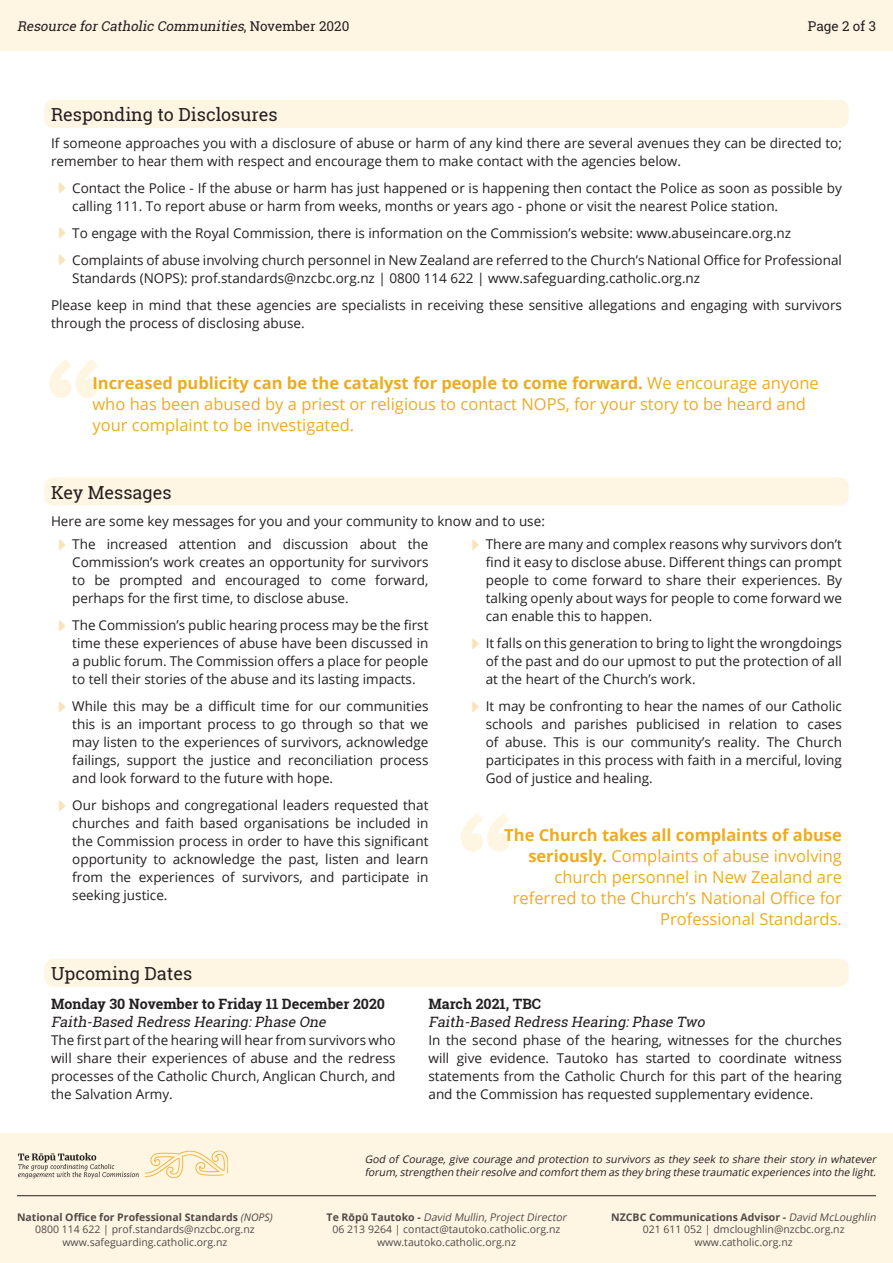
<style>
.page{position:relative;width:893px;height:1263px;background:#fff}
.page>*{position:absolute;margin:0;border:0;box-sizing:border-box;transform-origin:0 0}
.Body_-_2_column{font:700 108.75px "Bookman Old Style";color:#fff5e3}
.Heading_highlighted{font:18px "Roboto Slab";color:#231f20}
.t1{font:16.5px/21px "Open Sans";color:#edac20}
.Subheading_-_1_colum{font:italic 14.25px "Roboto Slab";color:#231f20}
.Subheading_-_1_colum-2{font:700 14.25px "Roboto Slab";color:#231f20}
.Subheading_-_1_colum-3{font:13.5px/18px "Open Sans";color:#231f20;text-align:justify}
.Body_-_1_column{font:13.5px/18px "Open Sans";color:#231f20}
.t2{font:italic 13.5px "Roboto Slab";color:#231f20}
.t3{font:13.5px "Roboto Slab";color:#231f20}
.t4{font:10.5px/12.6px "Open Sans";color:#231f20;text-align:center}
.Body_-_1_column-2{font:italic 10.5px/12.6px "Open Sans";color:#231f20}
.s1{font-style:normal}
.s2{font-weight:700}
.s3{font-style:italic}
</style>
<div class="page">
<div style="left:0;top:0;width:893px;height:51px;background:#fff5e3"></div>
<div style="left:0;top:1133px;width:893px;height:130px;background:#fff5e3"></div>
<img style="left:17px;top:1150px;width:211px;height:29px">
<hr style="left:17px;top:1195px;width:859px;height:1px;background:#231f20">
<div style="left:44px;top:100px;width:805px;height:28px;background:#fff5e3;border-radius:9px"></div>
<div style="left:44px;top:477px;width:805px;height:29px;background:#fff5e3;border-radius:9px"></div>
<div style="left:44px;top:958px;width:805px;height:29px;background:#fff5e3;border-radius:9px"></div>
<p class="t2" style="left:17px;top:17px;width:334px">Resource forCatholic Communities<span class="s1">, N o v e m b e r 2 0 2 0</span></p>
<p class="t3" style="left:808px;top:17px;width:70px">Page 2 of 3</p>
<p class="Heading_highlighted" style="left:51px;top:102px;width:228px">Responding to Disclosures</p>
<p class="Body_-_1_column" style="left:51px;top:134px;width:792px">If someone approaches you with a disclosure of abuse or harm of any kind there are several avenues they can be directed to; remember to hear them with respect and encourage them to make contact with the agencies below.</p>
<p class="Subheading_-_1_colum-3" style="left:72px;top:179px;width:771px">Contact the Police - If the abuse or harm has just happened or is happening then contact the Police as soon as possible by calling 111. To report abuse or harm from weeks, months or years ago - phone or visit the nearest Police station.</p>
<p class="Subheading_-_1_colum-3" style="left:72px;top:224px;width:720px">To engage with the Royal Commission, there is information on the Commission’s website: www.abuseincare.org.nz</p>
<p class="Subheading_-_1_colum-3" style="left:72px;top:251px;width:771px">Complaints of abuse involving church personnel in New Zealand are referred to the Church’s National Office for Professional<br>Standards (NOPS): prof.standards@nzcbc.org.nz | 0800 114 622 | www.safeguarding.catholic.org.nz</p>
<p class="Body_-_1_column" style="left:51px;top:296px;width:792px">Please keep in mind that these agencies are specialists in receiving these sensitive allegations and engaging with survivors through the process of disclosing abuse.</p>
<p class="Body_-_2_column" style="left:45px;top:321px;width:60px">“</p>
<p class="t1" style="left:92px;top:372px;width:728px"><span class="s2">Increased publicity can be the catalyst for people to come forward.</span> We encourage anyone who has been abused by a priest or religious to contact NOPS, for your story to be heard and your complaint to be investigated.</p>
<p class="Heading_highlighted" style="left:51px;top:480px;width:122px">Key Messages</p>
<p class="Body_-_1_column" style="left:51px;top:511px;width:495px">Here are some key messages for you and your community to know and to use:</p>
<p class="Subheading_-_1_colum-3" style="left:72px;top:535px;width:358px">The increased attention and discussion about the Commission’s work creates an opportunity for survivors to be prompted and encouraged to come forward, perhaps for the first time, to disclose abuse.</p>
<p class="Subheading_-_1_colum-3" style="left:72px;top:616px;width:358px">The Commission’s public hearing process may be the first time these experiences of abuse have been discussed in a public forum. The Commission offers a place for people to tell their stories of the abuse and its lasting impacts.</p>
<p class="Subheading_-_1_colum-3" style="left:72px;top:697px;width:358px">While this may be a difficult time for our communities this is an important process to go through so that we may listen to the experiences of survivors, acknowledge failings, support the justice and reconciliation process and look forward to the future with hope.</p>
<p class="Subheading_-_1_colum-3" style="left:72px;top:796px;width:358px">Our bishops and congregational leaders requested that churches and faith based organisations be included in the Commission process in order to have this significant opportunity to acknowledge the past, listen and learn from the experiences of survivors, and participate in seeking justice.</p>
<p class="Subheading_-_1_colum-3" style="left:486px;top:535px;width:358px">There are many and complex reasons why survivors don’t find it easy to disclose abuse. Different things can prompt people to come forward to share their experiences. By talking openly about ways for people to come forward we can enable this to happen.</p>
<p class="Subheading_-_1_colum-3" style="left:486px;top:634px;width:358px">It falls on this generation to bring to light the wrongdoings of the past and do our upmost to put the protection of all at the heart of the Church’s work.</p>
<p class="Subheading_-_1_colum-3" style="left:486px;top:697px;width:358px">It may be confronting to hear the names of our Catholic schools and parishes publicised in relation to cases of abuse. This is our community’s reality. The Church participates in this process with faith in a merciful, loving God of justice and healing.</p>
<p class="Body_-_2_column" style="left:457px;top:775px;width:60px">“</p>
<p class="t1" style="left:504px;top:824px;width:339px;text-align:right"><span class="s2">The Church takes all complaints of abuse seriously.</span> Complaints of abuse involving church personnel in New Zealand are referred to the Church’s National Office for Professional Standards.</p>
<p class="Heading_highlighted" style="left:51px;top:961px;width:143px">Upcoming Dates</p>
<p class="Subheading_-_1_colum-2" style="left:51px;top:994px;width:335px">Monday 30 November to Friday 11 December 2020</p>
<p class="Subheading_-_1_colum" style="left:51px;top:1012px;width:280px">Faith-Based Redress Hearing:Phase One</p>
<p class="Subheading_-_1_colum-3" style="left:51px;top:1031px;width:346px">The first part of the hearing will hear from survivors who will share their experiences of abuse and the redress processes of the Catholic Church, Anglican Church, and the Salvation Army.</p>
<p class="Subheading_-_1_colum-2" style="left:428px;top:994px;width:114px">March 2021, TBC</p>
<p class="Subheading_-_1_colum" style="left:428px;top:1012px;width:281px">Faith-Based Redress Hearing:Phase Two</p>
<p class="Subheading_-_1_colum-3" style="left:428px;top:1031px;width:415px">In the second phase of the hearing, witnesses for the churches will give evidence. Tautoko has started to coordinate witness statements from the Catholic Church for this part of the hearing and the Commission has requested supplementary evidence.</p>
<p class="Body_-_1_column-2" style="left:365px;top:1153px;width:515px">God of Courage, give courage and protection to survivors as they seek to share their story in whatever forum,strengthen theirresolve and comfortthem as they bring these traumatic experiences into the light.</p>
<p class="t4" style="left:17px;top:1210px;width:257px"><span class="s2">National Office for Professional Standards</span> <span class="s3">(NOPS)<br></span>0800 114 622 | prof.standards@nzcbc.org.nz www.safeguarding.catholic.org.nz</p>
<p class="t4" style="left:327px;top:1210px;width:244px"><span class="s2">T e Rō p ū T a u t o ko -</span> <span class="s3">David Mullin,ProjectDirector<br></span>06 213 9264 | contact@tautoko.catholic.org.nz www.tautoko.catholic.org.nz</p>
<p class="t4" style="left:611px;top:1210px;width:269px"><span class="s2">NZCBC Communications Advisor -</span> <span class="s3">David McLoughlin<br></span>021 611 052 | dmcloughlin@nzcbc.org.nz www.catholic.org.nz</p>
</div>
